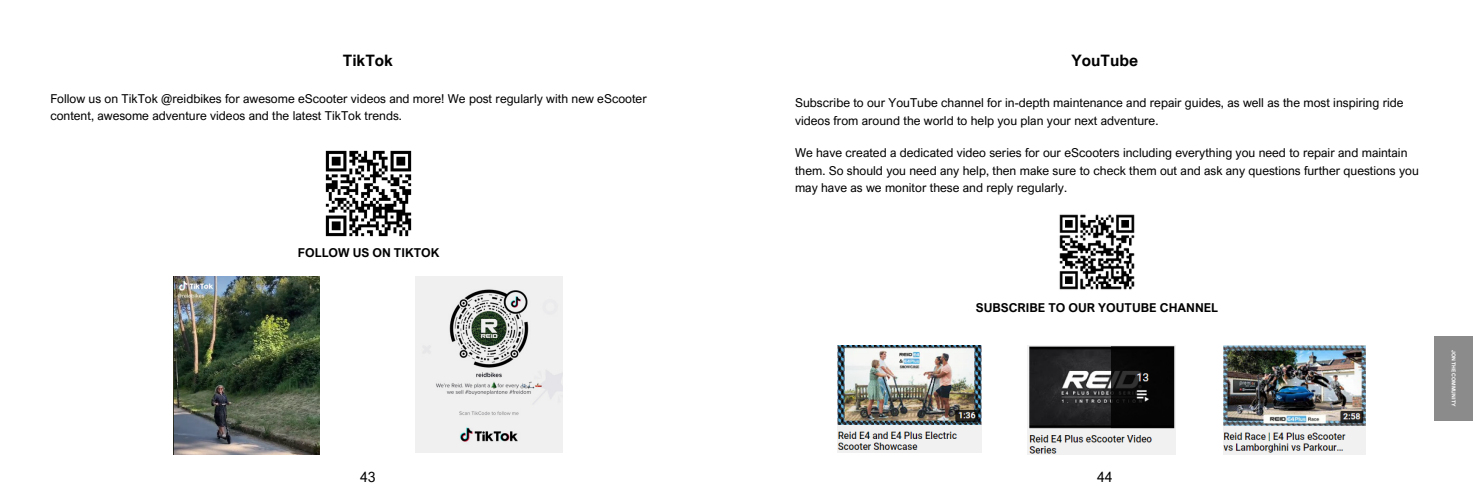
<style>
.page{position:relative;width:1473px;height:504px;background:#fff}
.page>*{position:absolute;margin:0;border:0;box-sizing:border-box;transform-origin:0 0}
.t1{font:700 15.75px "Arial Nova";color:#000}
.t2{font:14px "Arial Nova";color:#000}
.t3{font:12.25px/17.1px "Arial Nova";color:#000}
.t4{font:700 12.25px "Arial Nova";color:#000}
.t5{font:700 5.25px "Arial Nova";color:#fff}
</style>
<div class="page">
<div style="left:1433px;top:336px;width:40px;height:84px;background:#8b8b8b"></div>
<img style="left:1059px;top:214px;width:76px;height:76px">
<img style="left:1027px;top:345px;width:148px;height:109px">
<img style="left:1224px;top:345px;width:141px;height:109px">
<img style="left:837px;top:345px;width:144px;height:107px">
<img style="left:325px;top:150px;width:87px;height:87px">
<img style="left:173px;top:276px;width:147px;height:178px">
<img style="left:416px;top:276px;width:146px;height:176px">
<p class="t1" style="left:343px;top:50px;width:52px">TikTok</p>
<p class="t3" style="left:50px;top:89px;width:598px">Follow us on TikTok @reidbikes for awesome eScooter videos and more! We post regularly with new eScooter content, awesome adventure videos and the latest TikTok trends.</p>
<p class="t4" style="left:298px;top:244px;width:143px">FOLLOW US ON TIKTOK</p>
<p class="t1" style="left:1071px;top:50px;width:68px">YouTube</p>
<p class="t3" style="left:795px;top:94px;width:610px">Subscribe to our YouTube channel for in-depth maintenance and repair guides, as well as the most inspiring ride videos from around the world to help you plan your next adventure.</p>
<p class="t3" style="left:795px;top:144px;width:625px">We have created a dedicated video series for our eScooters including everything you need to repair and maintain them. So should you need any help, then make sure to check them out and ask any questions further questions you may have as we monitor these and reply regularly.</p>
<p class="t4" style="left:975px;top:299px;width:244px">SUBSCRIBE TO OUR YOUTUBE CHANNEL</p>
<p class="t2" style="left:360px;top:468px;width:17px">43</p>
<p class="t2" style="left:1097px;top:467px;width:17px">44</p>
<p class="t5" style="left:1456px;top:349px;width:58px;rotate:90deg">JON THE COMMUNITY</p>
</div>
